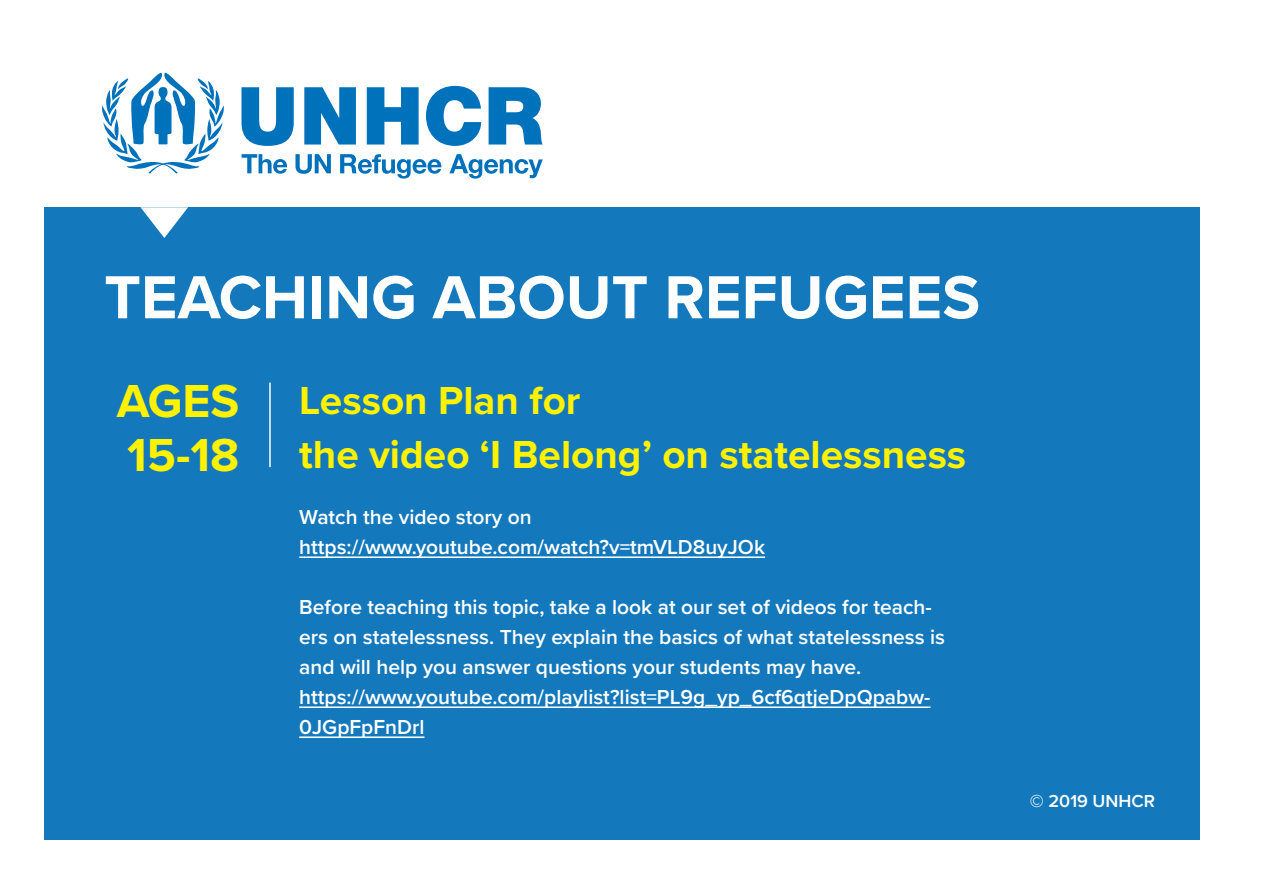
<style>
.page{position:relative;width:1263px;height:893px;background:#fff}
.page>*{position:absolute;margin:0;border:0;box-sizing:border-box;transform-origin:0 0}
.t1{font:700 63px "Proxima Nova";color:#fff}
.t2{font:700 48px/54px "Proxima Nova";color:#fff200}
.t3{font:700 40.5px/54px "Proxima Nova";color:#fff200}
.t4{font:600 21px/30px "Proxima Nova";color:#fff}
.t5{font:600 18px "Proxima Nova";color:#fff}
</style>
<div class="page">
<div style="left:45px;top:207px;width:1155px;height:633px;background:#1378bc"></div>
<hr style="left:269px;top:383px;width:2px;height:84px;background:#fff">
<svg style="left:141px;top:207px;width:47px;height:31px"></svg>
<hr style="left:299px;top:556px;width:466px;height:2px;background:#fff">
<hr style="left:299px;top:706px;width:631px;height:2px;background:#fff">
<hr style="left:299px;top:736px;width:125px;height:2px;background:#fff">
<svg style="left:102px;top:73px;width:122px;height:101px"></svg>
<svg style="left:241px;top:87px;width:53px;height:59px"></svg>
<svg style="left:304px;top:87px;width:52px;height:58px"></svg>
<svg style="left:367px;top:87px;width:52px;height:58px"></svg>
<svg style="left:426px;top:86px;width:55px;height:60px"></svg>
<svg style="left:489px;top:87px;width:54px;height:58px"></svg>
<svg style="left:241px;top:154px;width:46px;height:20px"></svg>
<svg style="left:295px;top:154px;width:36px;height:20px"></svg>
<svg style="left:340px;top:154px;width:102px;height:25px"></svg>
<svg style="left:449px;top:154px;width:94px;height:25px"></svg>
<h1 class="t1" style="left:104px;top:260px;width:877px">TEACHING ABOUT REFUGEES</h1>
<h2 class="t2" style="left:117px;top:376px;width:124px">AGES<br>15-18</h2>
<h3 class="t3" style="left:299px;top:375px;width:668px">Lesson Plan for<br>the video ‘I Belong’ on statelessness</h3>
<p class="t4" style="left:299px;top:501px;width:467px">Watch the video story on https://www.youtube.com/watch?v=tmVLD8uyJOk</p>
<p class="t4" style="left:299px;top:591px;width:647px">Before teaching this topic, take a look at our set of videos for teach&shy;ers on statelessness. They explain the basics of what statelessness is and will help you answer questions your students may have. https://www.youtube.com/playlist?list=PL9g_yp_6cf6qtjeDpQpabw-0JGpFpFnDrl</p>
<p class="t5" style="left:1030px;top:787px;width:127px">© 2019 UNHCR</p>
</div>
